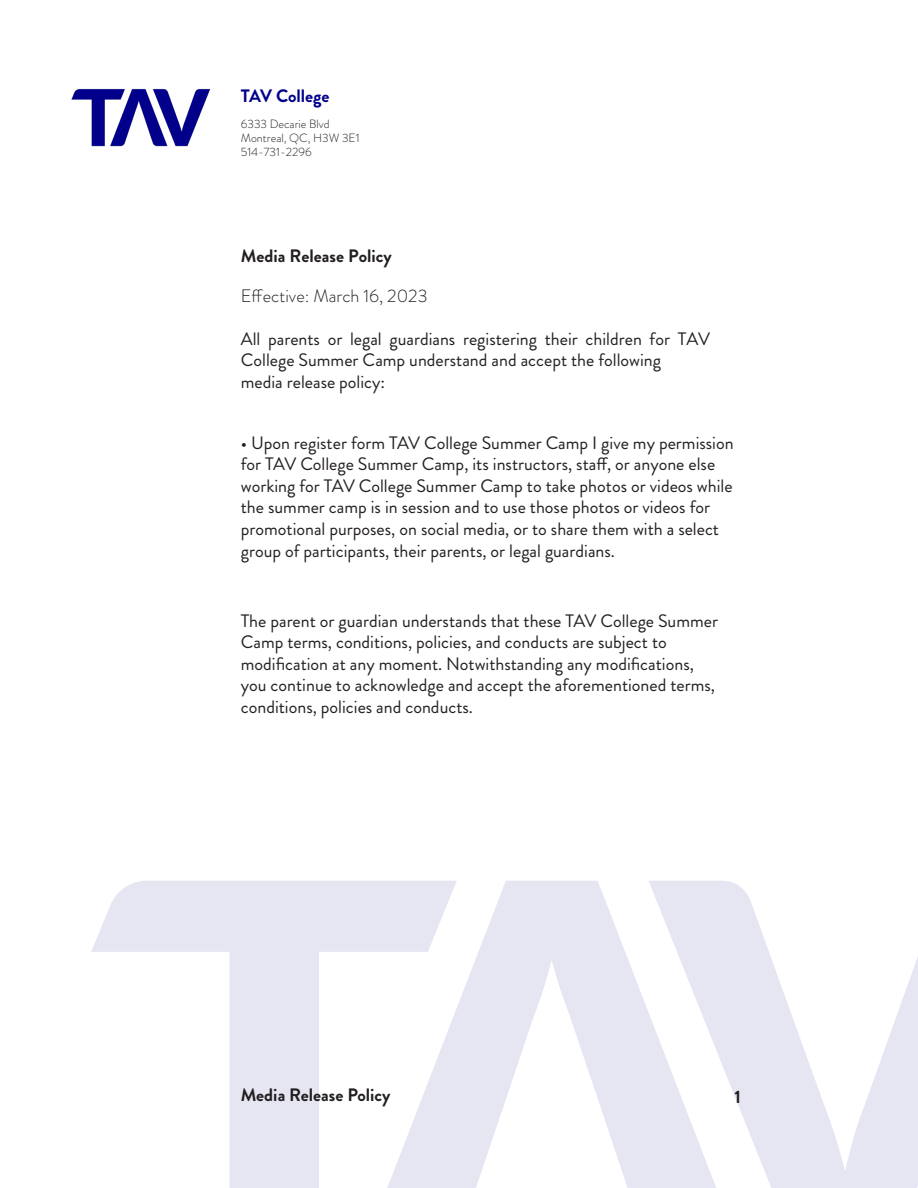
<style>
.page{position:relative;width:918px;height:1188px;background:#fff}
.page>*{position:absolute;margin:0;border:0;box-sizing:border-box;transform-origin:0 0}
.t1{font:18px/21.6px "Brandon Grotesque";color:#231f20}
.t2{font:700 18px "Brandon Grotesque";color:#231f20}
.t3{font:300 18px "Brandon Grotesque";color:#231f20}
.t4{font:700 18px "Brandon Grotesque";color:#02008b}
.t5{font:300 12px/14.4px "Brandon Grotesque";color:#231f20}
</style>
<div class="page">
<img style="left:71px;top:88px;width:140px;height:59px">
<p class="t4" style="left:241px;top:83px;width:90px">TAV College</p>
<p class="t5" style="left:241px;top:116px;width:120px">6333 Decarie Blvd<br>Montreal, QC, H3W 3E1<br>514-731-2296</p>
<p class="t2" style="left:241px;top:243px;width:153px">Media Release Policy</p>
<p class="t3" style="left:241px;top:283px;width:188px">Effective: March 16, 2023</p>
<p class="t1" style="left:241px;top:328px;width:471px">All parents or legal guardians registering their children for TAV<br>College Summer Camp understand and accept the following<br>media release policy:</p>
<p class="t1" style="left:241px;top:432px;width:494px">• Upon register form TAV College Summer Camp I give my permission for TAV College Summer Camp, its instructors, staff, or anyone else working for TAV College Summer Camp to take photos or videos while the summer camp is in session and to use those photos or videos for promotional purposes, on social media, or to share them with a select group of participants, their parents, or legal guardians.</p>
<p class="t1" style="left:241px;top:610px;width:479px">The parent or guardian understands that these TAV College Summer Camp terms, conditions, policies, and conducts are subject to modification at any moment. Notwithstanding any modifications, you continue to acknowledge and accept the aforementioned terms, conditions, policies and conducts.</p>
<p class="t2" style="left:241px;top:1082px;width:151px">Media Release Policy</p>
<p class="t2" style="left:734px;top:1085px;width:8px">1</p>
</div>
